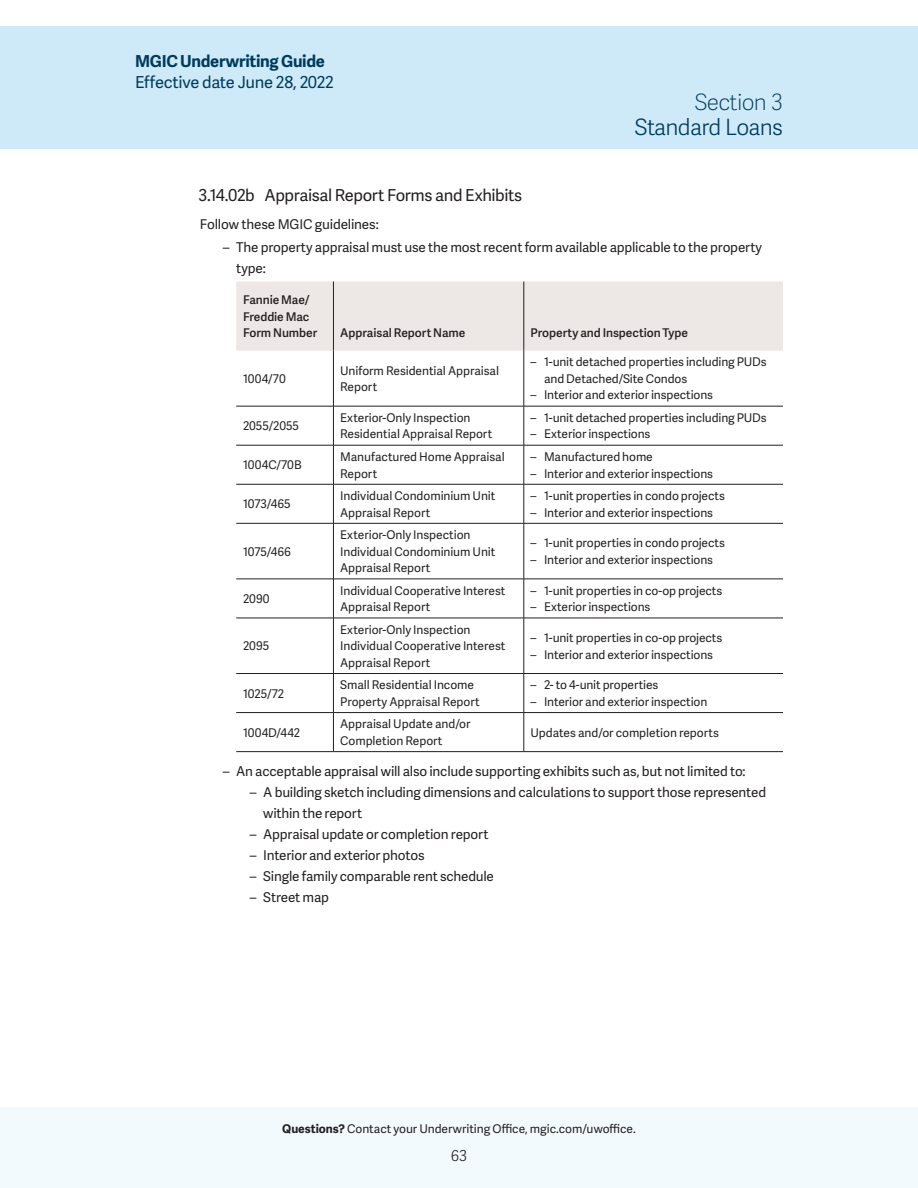
<style>
.page{position:relative;width:918px;height:1188px;background:#fff}
.page>*{position:absolute;margin:0;border:0;box-sizing:border-box;transform-origin:0 0}
.t1{font:300 22.5px "Adelle Sans";letter-spacing:-.03em;color:#003b5c}
.t2{font:22.5px "Adelle Sans Th";letter-spacing:-.03em;color:#003b5c}
.t3{font:16.5px "Adelle Sans";letter-spacing:-.025em;color:#231f20}
.t4{font:16.5px "Adelle Sans";letter-spacing:-.02em;color:#003b5c}
.t5{font:700 16.5px "Adelle Sans";letter-spacing:-.015em;color:#003b5c}
.t6{font:300 15px "Adelle Sans";color:#231f20}
.Body_Copy{font:13.5px/21px "Adelle Sans";letter-spacing:-.015em;color:#231f20}
.Table_Copy{font:12px/16.5px "Adelle Sans";letter-spacing:-.005em;color:#231f20}
.Table_Copy-2{font:12px/16.5px "Adelle Sans Sb";letter-spacing:-.005em;color:#231f20}
.s1{font-weight:700}
</style>
<div class="page">
<div style="left:0;top:1107px;width:918px;height:81px;background:#f3fafd"></div>
<div style="left:0;top:26px;width:918px;height:123px;background:#ceeaf8"></div>
<div style="left:236px;top:282px;width:547px;height:69px;background:#ede7e5"></div>
<hr style="left:333px;top:351px;width:1px;height:55px;background:#231f20">
<hr style="left:236px;top:406px;width:97px;height:1px;background:#231f20">
<hr style="left:333px;top:406px;width:191px;height:1px;background:#231f20">
<hr style="left:333px;top:406px;width:1px;height:39px;background:#231f20">
<hr style="left:236px;top:445px;width:97px;height:1px;background:#231f20">
<hr style="left:333px;top:445px;width:191px;height:1px;background:#231f20">
<hr style="left:333px;top:445px;width:1px;height:39px;background:#231f20">
<hr style="left:236px;top:484px;width:97px;height:1px;background:#231f20">
<hr style="left:333px;top:484px;width:191px;height:1px;background:#231f20">
<hr style="left:333px;top:484px;width:1px;height:39px;background:#231f20">
<hr style="left:236px;top:523px;width:97px;height:1px;background:#231f20">
<hr style="left:333px;top:523px;width:191px;height:1px;background:#231f20">
<hr style="left:333px;top:524px;width:1px;height:55px;background:#231f20">
<hr style="left:236px;top:579px;width:97px;height:1px;background:#231f20">
<hr style="left:333px;top:579px;width:191px;height:1px;background:#231f20">
<hr style="left:333px;top:579px;width:1px;height:39px;background:#231f20">
<hr style="left:236px;top:618px;width:97px;height:1px;background:#231f20">
<hr style="left:333px;top:618px;width:191px;height:1px;background:#231f20">
<hr style="left:333px;top:618px;width:1px;height:55px;background:#231f20">
<hr style="left:236px;top:673px;width:97px;height:1px;background:#231f20">
<hr style="left:333px;top:673px;width:191px;height:1px;background:#231f20">
<hr style="left:333px;top:674px;width:1px;height:38px;background:#231f20">
<hr style="left:333px;top:713px;width:1px;height:38px;background:#231f20">
<hr style="left:524px;top:713px;width:1px;height:38px;background:#231f20">
<hr style="left:333px;top:282px;width:1px;height:69px;background:#231f20">
<hr style="left:524px;top:282px;width:1px;height:69px;background:#231f20">
<hr style="left:524px;top:351px;width:1px;height:55px;background:#231f20">
<hr style="left:524px;top:406px;width:259px;height:1px;background:#231f20">
<hr style="left:524px;top:406px;width:1px;height:39px;background:#231f20">
<hr style="left:524px;top:445px;width:259px;height:1px;background:#231f20">
<hr style="left:524px;top:445px;width:1px;height:39px;background:#231f20">
<hr style="left:524px;top:484px;width:259px;height:1px;background:#231f20">
<hr style="left:524px;top:484px;width:1px;height:39px;background:#231f20">
<hr style="left:524px;top:523px;width:259px;height:1px;background:#231f20">
<hr style="left:524px;top:524px;width:1px;height:55px;background:#231f20">
<hr style="left:524px;top:579px;width:259px;height:1px;background:#231f20">
<hr style="left:524px;top:579px;width:1px;height:39px;background:#231f20">
<hr style="left:524px;top:618px;width:259px;height:1px;background:#231f20">
<hr style="left:524px;top:618px;width:1px;height:55px;background:#231f20">
<hr style="left:524px;top:673px;width:259px;height:1px;background:#231f20">
<hr style="left:524px;top:674px;width:1px;height:38px;background:#231f20">
<hr style="left:236px;top:712px;width:97px;height:1px;background:#231f20">
<hr style="left:333px;top:712px;width:191px;height:1px;background:#231f20">
<hr style="left:524px;top:712px;width:259px;height:1px;background:#231f20">
<hr style="left:236px;top:751px;width:97px;height:1px;background:#231f20">
<hr style="left:333px;top:751px;width:191px;height:1px;background:#231f20">
<hr style="left:524px;top:751px;width:259px;height:1px;background:#231f20">
<h2 class="t5" style="left:135px;top:49px;width:191px">MGIC Underwriting Guide</h2>
<h2 class="t4" style="left:135px;top:70px;width:200px">Effective date June 28, 2022</h2>
<h1 class="t2" style="left:694px;top:86px;width:90px">Section 3</h1>
<h1 class="t1" style="left:634px;top:111px;width:150px">Standard Loans</h1>
<h3 class="t3" style="left:199px;top:184px;width:325px">3.14.02b Appraisal Report Forms and Exhibits</h3>
<p class="Body_Copy" style="left:200px;top:213px;width:181px">Follow these MGIC guidelines:</p>
<p class="Body_Copy" style="left:236px;top:237px;width:527px;text-indent:-14px">– The property appraisal must use the most recent form available applicable to the property type:</p>
<p class="Table_Copy-2" style="left:243px;top:291px;width:76px">Fannie Mae/<br>Freddie Mac<br>Form Number</p>
<p class="Table_Copy-2" style="left:340px;top:324px;width:127px">Appraisal Report Name</p>
<p class="Table_Copy-2" style="left:531px;top:324px;width:159px">Property and Inspection Type</p>
<p class="Table_Copy" style="left:243px;top:370px;width:44px">1004/70</p>
<p class="Table_Copy" style="left:340px;top:362px;width:160px">Uniform Residential Appraisal<br>Report</p>
<p class="Table_Copy" style="left:544px;top:353px;width:224px;text-indent:-14px">– 1-unit detached properties including PUDs and Detached/Site Condos</p>
<p class="Table_Copy" style="left:531px;top:386px;width:184px">– Interior and exterior inspections</p>
<p class="Table_Copy" style="left:243px;top:417px;width:58px">2055/2055</p>
<p class="Table_Copy" style="left:340px;top:409px;width:154px">Exterior-Only Inspection<br>Residential Appraisal Report</p>
<p class="Table_Copy" style="left:531px;top:409px;width:238px">– 1-unit detached properties including PUDs</p>
<p class="Table_Copy" style="left:531px;top:426px;width:121px">– Exterior inspections</p>
<p class="Table_Copy" style="left:243px;top:456px;width:60px">1004C/70B</p>
<p class="Table_Copy" style="left:340px;top:448px;width:166px">Manufactured Home Appraisal<br>Report</p>
<p class="Table_Copy" style="left:531px;top:448px;width:124px">– Manufactured home</p>
<p class="Table_Copy" style="left:531px;top:465px;width:184px">– Interior and exterior inspections</p>
<p class="Table_Copy" style="left:243px;top:495px;width:49px">1073/465</p>
<p class="Table_Copy" style="left:340px;top:487px;width:157px">Individual Condominium Unit<br>Appraisal Report</p>
<p class="Table_Copy" style="left:531px;top:487px;width:196px">– 1-unit properties in condo projects</p>
<p class="Table_Copy" style="left:531px;top:504px;width:184px">– Interior and exterior inspections</p>
<p class="Table_Copy" style="left:243px;top:543px;width:49px">1075/466</p>
<p class="Table_Copy" style="left:340px;top:526px;width:157px">Exterior-Only Inspection<br>Individual Condominium Unit<br>Appraisal Report</p>
<p class="Table_Copy" style="left:531px;top:534px;width:196px">– 1-unit properties in condo projects</p>
<p class="Table_Copy" style="left:531px;top:551px;width:184px">– Interior and exterior inspections</p>
<p class="Table_Copy" style="left:243px;top:590px;width:28px">2090</p>
<p class="Table_Copy" style="left:340px;top:582px;width:167px">Individual Cooperative Interest<br>Appraisal Report</p>
<p class="Table_Copy" style="left:531px;top:582px;width:193px">– 1-unit properties in co-op projects</p>
<p class="Table_Copy" style="left:531px;top:598px;width:121px">– Exterior inspections</p>
<p class="Table_Copy" style="left:243px;top:637px;width:28px">2095</p>
<p class="Table_Copy" style="left:340px;top:621px;width:167px">Exterior-Only Inspection<br>Individual Cooperative Interest<br>Appraisal Report</p>
<p class="Table_Copy" style="left:531px;top:629px;width:193px">– 1-unit properties in co-op projects</p>
<p class="Table_Copy" style="left:531px;top:646px;width:184px">– Interior and exterior inspections</p>
<p class="Table_Copy" style="left:243px;top:685px;width:43px">1025/72</p>
<p class="Table_Copy" style="left:340px;top:676px;width:141px">Small Residential Income<br>Property Appraisal Report</p>
<p class="Table_Copy" style="left:531px;top:676px;width:129px">– 2- to 4-unit properties</p>
<p class="Table_Copy" style="left:531px;top:693px;width:178px">– Interior and exterior inspection</p>
<p class="Table_Copy" style="left:243px;top:724px;width:59px">1004D/442</p>
<p class="Table_Copy" style="left:340px;top:715px;width:132px">Appraisal Update and/or<br>Completion Report</p>
<p class="Table_Copy" style="left:531px;top:724px;width:190px">Updates and/or completion reports</p>
<p class="Body_Copy" style="left:223px;top:760px;width:524px">– An acceptable appraisal will also include supporting exhibits such as, but not limited to:</p>
<p class="Body_Copy" style="left:263px;top:781px;width:504px;text-indent:-14px">– A building sketch including dimensions and calculations to support those represented within the report</p>
<p class="Body_Copy" style="left:250px;top:823px;width:240px">– Appraisal update or completion report</p>
<p class="Body_Copy" style="left:250px;top:844px;width:176px">– Interior and exterior photos</p>
<p class="Body_Copy" style="left:250px;top:865px;width:246px">– Single family comparable rent schedule</p>
<p class="Body_Copy" style="left:250px;top:886px;width:81px">– Street map</p>
<p class="Table_Copy" style="left:282px;top:1120px;width:355px"><span class="s1">Questions?</span> Contact your Underwriting Office, mgic.com/uwoffice.</p>
<p class="t6" style="left:451px;top:1145px;width:18px">63</p>
</div>
